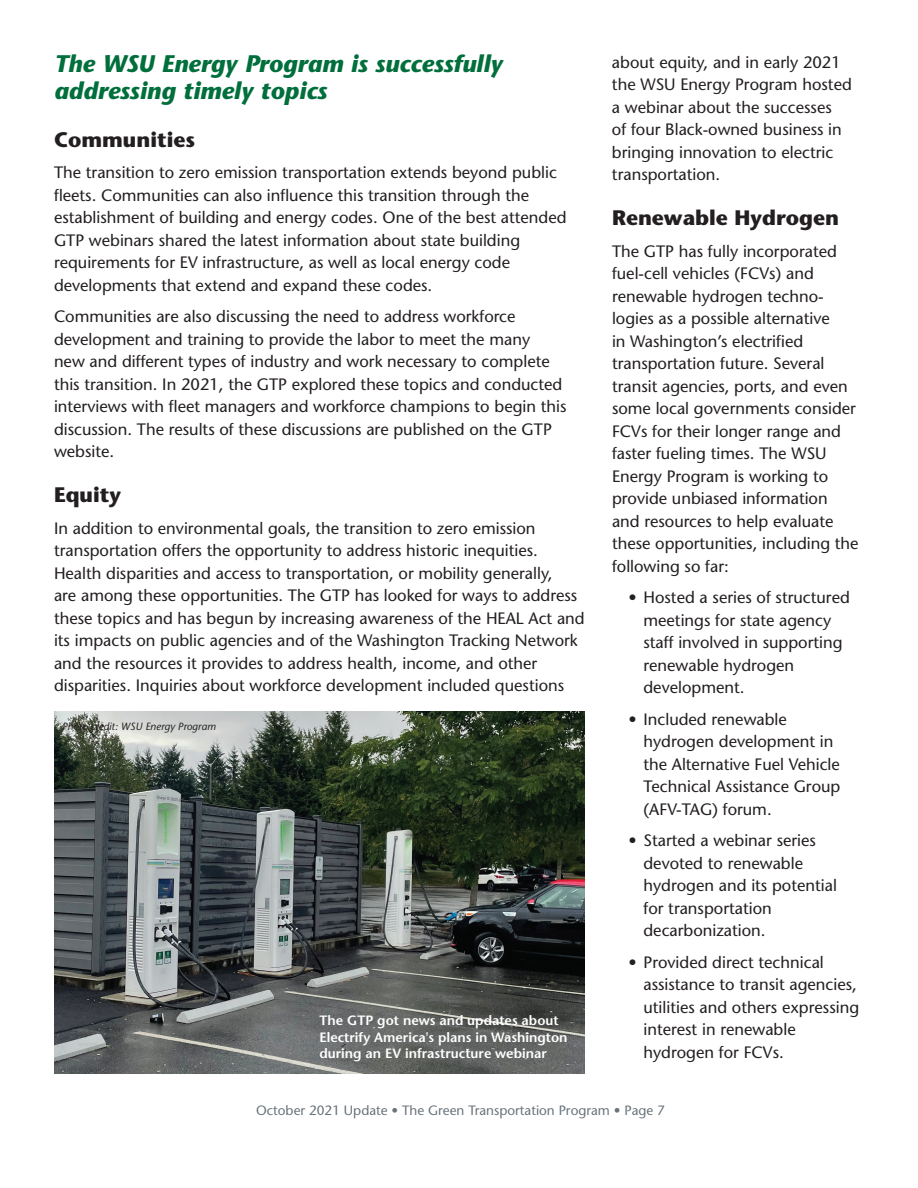
<style>
.page{position:relative;width:918px;height:1188px;background:#fff}
.page>*{position:absolute;margin:0;border:0;box-sizing:border-box;transform-origin:0 0}
.t1{font:italic 700 24px/27px "Stone Sans Std";color:#006f3c}
.t2{font:700 21px "Stone Sans Std";color:#231f20}
.t3{font:500 16.5px/22.5px "Stone Sans Std";color:#231f20}
.t4{font:600 13.5px/16.5px "Stone Sans Std";color:#fff}
.t5{font:500 13.5px "Stone Sans Std";color:#6a747b}
.t6{font:italic 500 10.5px "Stone Sans Std";color:#231f20}
</style>
<div class="page">
<img style="left:54px;top:711px;width:531px;height:363px">
<h1 class="t1" style="left:54px;top:50px;width:450px">The WSU Energy Program is successfully addressing timely topics</h1>
<p class="t2" style="left:54px;top:127px;width:143px">Communities</p>
<p class="t3" style="left:54px;top:161px;width:514px">The transition to zero emission transportation extends beyond public fleets. Communities can also influence this transition through the establishment of building and energy codes. One of the best attended GTP webinars shared the latest information about state building requirements for EV infrastructure, as well as local energy code developments that extend and expand these codes.</p>
<p class="t3" style="left:54px;top:305px;width:514px">Communities are also discussing the need to address workforce development and training to provide the labor to meet the many<br>new and different types of industry and work necessary to complete this transition. In 2021, the GTP explored these topics and conducted interviews with fleet managers and workforce champions to begin this discussion. The results of these discussions are published on the GTP website.</p>
<p class="t2" style="left:54px;top:482px;width:69px">Equity</p>
<p class="t3" style="left:54px;top:517px;width:532px">In addition to environmental goals, the transition to zero emission transportation offers the opportunity to address historic inequities.<br>Health disparities and access to transportation, or mobility generally,<br>are among these opportunities. The GTP has looked for ways to address these topics and has begun by increasing awareness of the HEAL Act and its impacts on public agencies and of the Washington Tracking Network and the resources it provides to address health, income, and other disparities. Inquiries about workforce development included questions</p>
<p class="t6" style="left:62px;top:720px;width:155px">Photo credit: WSU Energy Program</p>
<p class="t4" style="left:320px;top:1012px;width:250px">The GTP got news and updates about<br>Electrify America's plans in Washington during an EV infrastructure webinar</p>
<p class="t3" style="left:612px;top:51px;width:241px">about equity, and in early 2021 the WSU Energy Program hosted a webinar about the successes<br>of four Black-owned business in bringing innovation to electric transportation.</p>
<p class="t2" style="left:612px;top:205px;width:229px">Renewable Hydrogen</p>
<p class="t3" style="left:612px;top:240px;width:248px">The GTP has fully incorporated fuel-cell vehicles (FCVs) and renewable hydrogen techno&shy;logies as a possible alternative<br>in Washington’s electrified transportation future. Several transit agencies, ports, and even some local governments consider<br>FCVs for their longer range and faster fueling times. The WSU<br>Energy Program is working to provide unbiased information and resources to help evaluate these opportunities, including the following so far:</p>
<p class="t3" style="left:643px;top:586px;width:208px;text-indent:-15px">• Hosted a series of structured meetings for state agency staff involved in supporting renewable hydrogen development.</p>
<p class="t3" style="left:643px;top:708px;width:198px;text-indent:-15px">• Included renewable hydrogen development in the Alternative Fuel Vehicle<br>Technical Assistance Group (AFV-TAG) forum.</p>
<p class="t3" style="left:643px;top:829px;width:195px;text-indent:-15px">• Started a webinar series devoted to renewable hydrogen and its potential for transportation decarbonization.</p>
<p class="t3" style="left:643px;top:951px;width:217px;text-indent:-15px">• Provided direct technical assistance to transit agencies, utilities and others expressing interest in renewable hydrogen for FCVs.</p>
<p class="t5" style="left:256px;top:1103px;width:410px">October 2021 Update • The Green Transportation Program • Page 7</p>
</div>
